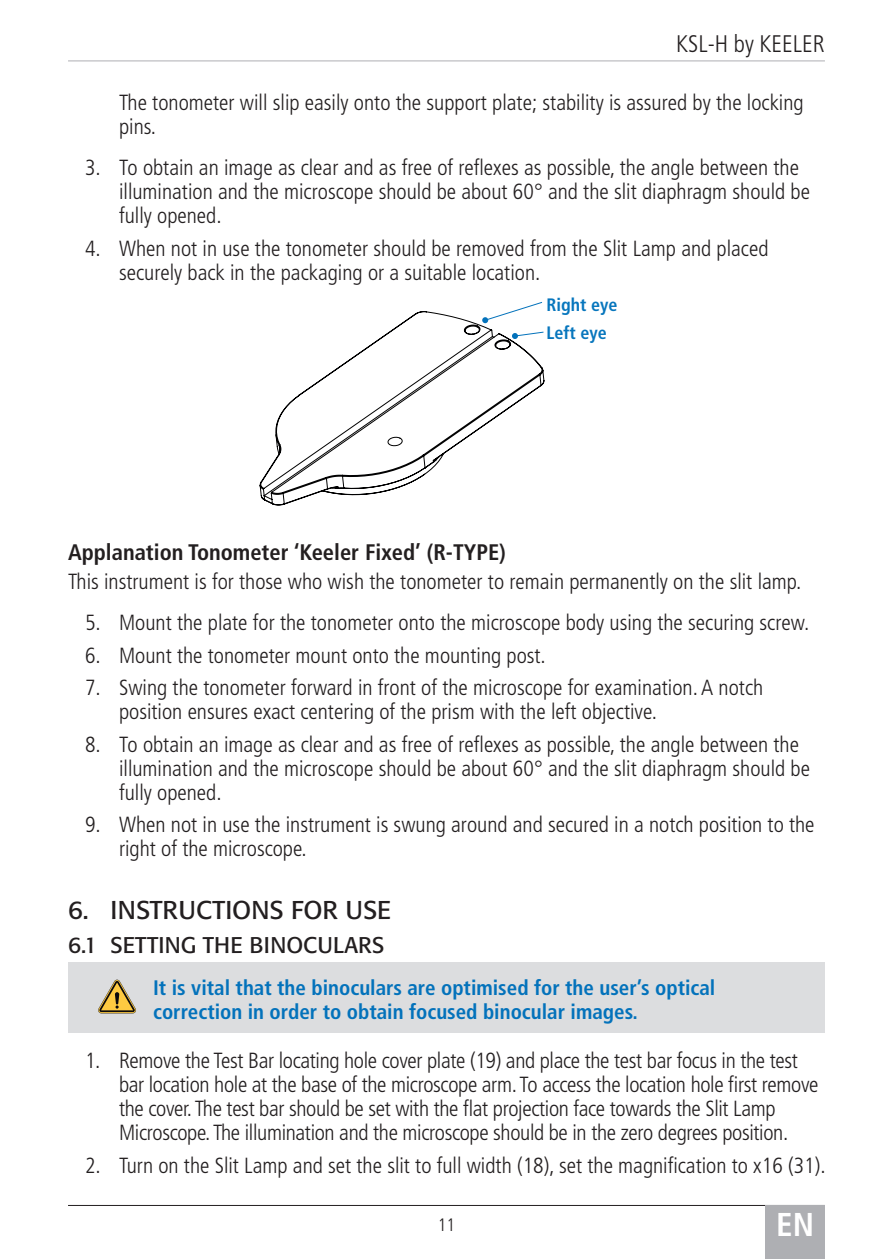
<style>
.page{position:relative;width:893px;height:1259px;background:#fff}
.page>*{position:absolute;margin:0;border:0;box-sizing:border-box;transform-origin:0 0}
.t1{font:700 condensed 33px "Frutiger LT Pro";color:#fff}
.t2{font:25.5px "Formata BQ";color:#231f20}
.t3{font:300 condensed 24px "Frutiger LT Pro";color:#231f20}
.t4{font:700 condensed 22.5px "Frutiger LT Pro";color:#231f20}
.t5{font:22.5px "Formata BQ";letter-spacing:.01em;color:#231f20}
.t6{font:300 condensed 21.9px/24px "Frutiger LT Pro";color:#231f20}
.t7{font:700 condensed 21px/24px "Frutiger LT Pro";color:#0372bb}
.t8{font:700 condensed 18px/27.6px "Frutiger LT Pro";color:#0776bd}
.t9{font:300 condensed 18px "Frutiger LT Pro";color:#231f20}
</style>
<div class="page">
<hr style="left:68px;top:1205px;width:757px;height:1px;background:#231f20">
<div style="left:765px;top:1205px;width:60px;height:54px;background:#aeafb3"></div>
<hr style="left:68px;top:60px;width:757px;height:1px;background:#aeafb3">
<div style="left:68px;top:962px;width:757px;height:70px;background:#dcdddf"></div>
<svg style="left:513px;top:302px;width:30px;height:9px"></svg>
<svg style="left:260px;top:311px;width:284px;height:194px"></svg>
<svg style="left:98px;top:979px;width:38px;height:34px"></svg>
<p class="t3" style="left:676px;top:30px;width:150px">KSL-H by KEELER</p>
<p class="t6" style="left:119px;top:91px;width:686px">The tonometer will slip easily onto the support plate; stability is assured by the locking pins.</p>
<p class="t6" style="left:119px;top:156px;width:692px;text-indent:-34px">3. To obtain an image as clear and as free of reflexes as possible, the angle between the illumination and the microscope should be about 60° and the slit diaphragm should be fully opened.</p>
<p class="t6" style="left:119px;top:236px;width:651px;text-indent:-34px">4. When not in use the tonometer should be removed from the Slit Lamp and placed securely back in the packaging or a suitable location.</p>
<p class="t8" style="left:546px;top:291px;width:73px">Right eye<br>Left eye</p>
<p class="t4" style="left:68px;top:539px;width:439px">Applanation Tonometer ‘Keeler Fixed’ (R-TYPE)</p>
<p class="t6" style="left:68px;top:570px;width:735px">This instrument is for those who wish the tonometer to remain permanently on the slit lamp.</p>
<p class="t6" style="left:85px;top:611px;width:726px">5. Mount the plate for the tonometer onto the microscope body using the securing screw.</p>
<p class="t6" style="left:85px;top:643px;width:462px">6. Mount the tonometer mount onto the mounting post.</p>
<p class="t6" style="left:119px;top:676px;width:646px;text-indent:-34px">7. Swing the tonometer forward in front of the microscope for examination. A notch position ensures exact centering of the prism with the left objective.</p>
<p class="t6" style="left:119px;top:732px;width:692px;text-indent:-34px">8. To obtain an image as clear and as free of reflexes as possible, the angle between the illumination and the microscope should be about 60° and the slit diaphragm should be fully opened.</p>
<p class="t6" style="left:119px;top:813px;width:697px;text-indent:-34px">9. When not in use the instrument is swung around and secured in a notch position to the right of the microscope.</p>
<p class="t2" style="left:68px;top:894px;width:325px">6. INSTRUCTIONS FOR USE</p>
<p class="t5" style="left:68px;top:931px;width:318px">6.1 SETTING THE BINOCULARS</p>
<p class="t7" style="left:153px;top:975px;width:564px">It is vital that the binoculars are optimised for the user’s optical correction in order to obtain focused binocular images.</p>
<p class="t6" style="left:119px;top:1049px;width:701px;text-indent:-34px">1. Remove the Test Bar locating hole cover plate (19) and place the test bar focus in the test bar location hole at the base of the microscope arm. To access the location hole first remove the cover. The test bar should be set with the flat projection face towards the Slit Lamp Microscope. The illumination and the microscope should be in the zero degrees position.</p>
<p class="t6" style="left:85px;top:1153px;width:742px">2. Turn on the Slit Lamp and set the slit to full width (18), set the magnification to x16 (31).</p>
<p class="t9" style="left:438px;top:1214px;width:19px">11</p>
<h1 class="t1" style="left:776px;top:1204px;width:39px">EN</h1>
</div>
